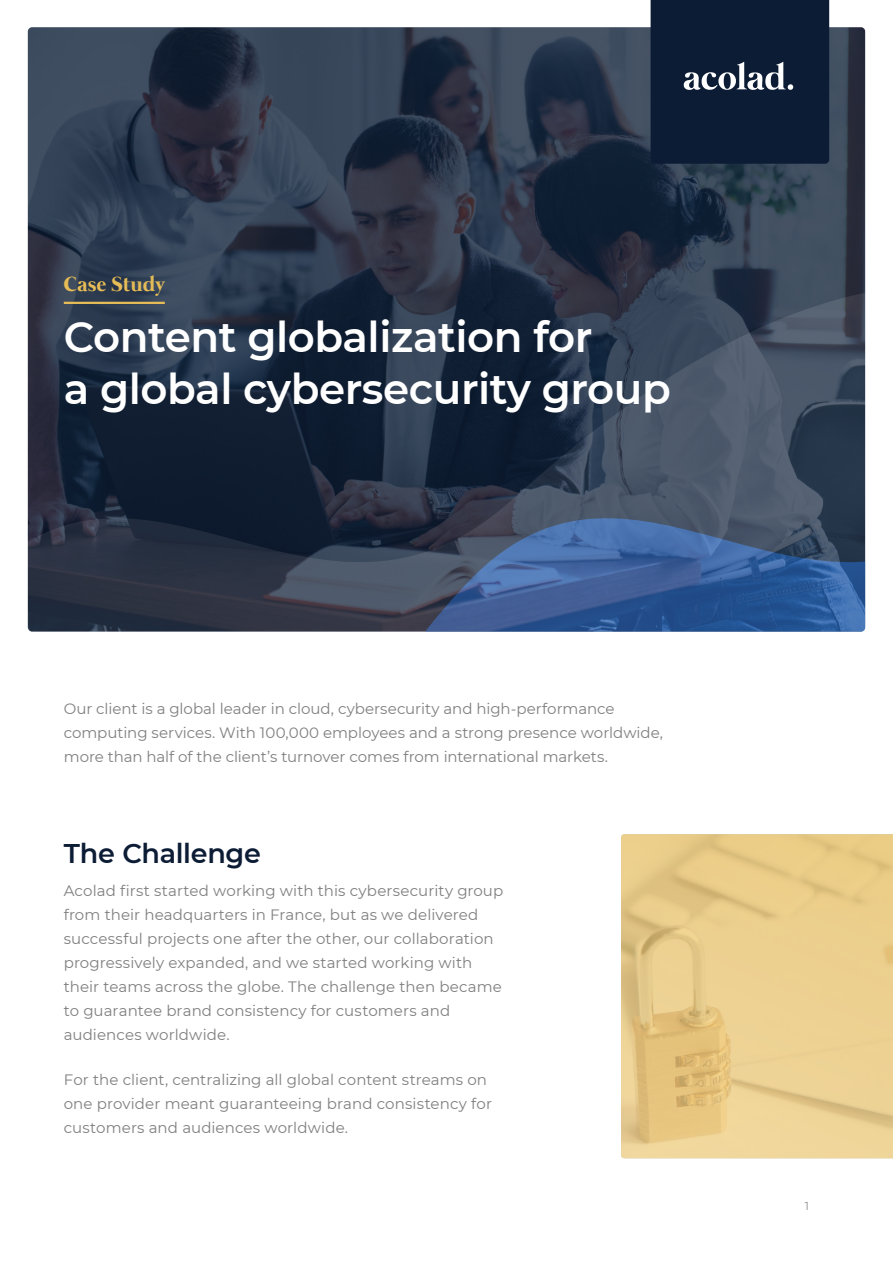
<style>
.page{position:relative;width:893px;height:1263px;background:#fff}
.page>*{position:absolute;margin:0;border:0;box-sizing:border-box;transform-origin:0 0}
.t1{font:600 42px/52.5px "Montserrat";letter-spacing:-.01em;color:#fff}
.t2{font:600 27px "Montserrat";letter-spacing:-.01em;color:#0b1c34}
.t3{font:700 21px "Mermaid";letter-spacing:.015em;color:#e6bc56}
.t4{font:15px/24px "Montserrat";letter-spacing:.005em;color:#7f7f7f}
.t5{font:12px "Bryant Pro";color:#7f7f7f}
</style>
<div class="page">
<img style="left:28px;top:27px;width:837px;height:604px">
<hr style="left:64px;top:302px;width:101px;height:2px;background:#e6bc56">
<div style="left:651px;top:0;width:178px;height:164px;background:#0b1c34"></div>
<img style="left:621px;top:834px;width:272px;height:324px">
<h3 class="t3" style="left:64px;top:272px;width:103px">Case Study</h3>
<h1 class="t1" style="left:64px;top:309px;width:609px">Content globalization for<br>a global cybersecurity group</h1>
<p class="t4" style="left:64px;top:696px;width:601px">Our client is a global leader in cloud, cybersecurity and high-performance computing services. With 100,000 employees and a strong presence worldwide, more than half of the client’s turnover comes from international markets.</p>
<h2 class="t2" style="left:64px;top:834px;width:199px">The Challenge</h2>
<p class="t4" style="left:64px;top:878px;width:441px">Acolad first started working with this cybersecurity group from their headquarters in France, but as we delivered successful projects one after the other, our collaboration progressively expanded, and we started working with their teams across the globe. The challenge then became to guarantee brand consistency for customers and audiences worldwide.</p>
<p class="t4" style="left:64px;top:1067px;width:430px">For the client, centralizing all global content streams on one provider meant guaranteeing brand consistency for customers and audiences worldwide.</p>
<p class="t5" style="left:804px;top:1199px;width:6px">1</p>
</div>
